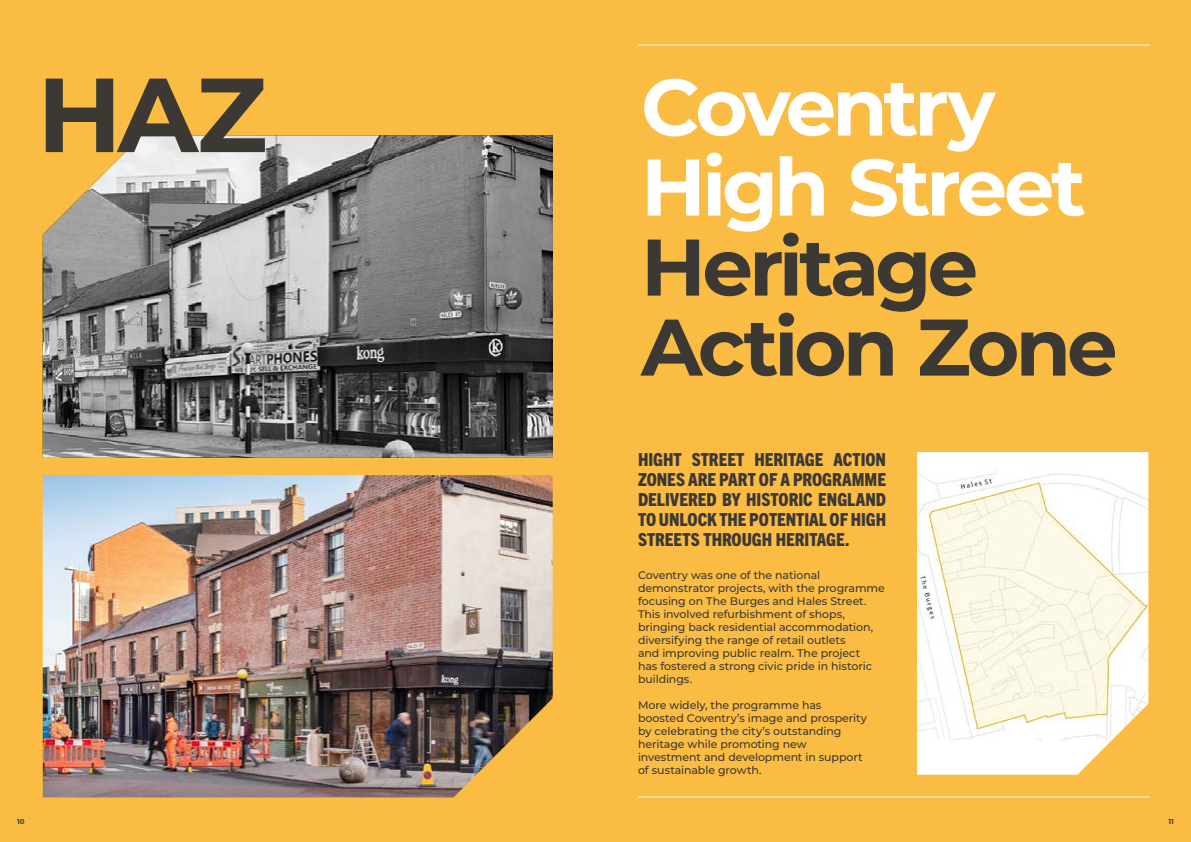
<style>
.page{position:relative;width:1191px;height:842px;background:#fbbc43}
.page>*{position:absolute;margin:0;border:0;box-sizing:border-box;transform-origin:0 0}
.t1{font:700 105px "Montserrat";color:#3c3935}
.t2{font:700 80px/80px "Montserrat";letter-spacing:-.05em;color:#fff}
.t3{font:700 80px/80px "Montserrat";letter-spacing:-.045em;color:#3c3935}
.t4{font:800 condensed 18px/20px "Trade Gothic Next LT Pro";letter-spacing:-.005em;color:#3c3935;text-align:justify}
.t5{font:500 11px/13px "Montserrat";letter-spacing:-.005em;color:#3c3935}
.t6{font:700 7px "Montserrat";color:#3c3935}
</style>
<div class="page">
<img style="left:43px;top:135px;width:510px;height:323px">
<img style="left:43px;top:475px;width:510px;height:322px">
<hr style="left:638px;top:45px;width:511px;height:1px;background:#fff">
<hr style="left:638px;top:796px;width:511px;height:1px;background:#fff">
<img style="left:917px;top:452px;width:231px;height:322px">
<h1 class="t1" style="left:37px;top:39px;width:231px">HAZ</h1>
<h2 class="t2" style="left:641px;top:63px;width:446px">Coventry<br>High Street</h2>
<h2 class="t3" style="left:641px;top:223px;width:478px">Heritage<br>Action Zone</h2>
<h3 class="t4" style="left:638px;top:448px;width:250px">HIGHT STREET HERITAGE ACTION ZONES ARE PART OF A PROGRAMME DELIVERED BY HISTORIC ENGLAND TO UNLOCK THE POTENTIAL OF HIGH STREETS THROUGH HERITAGE.</h3>
<p class="t5" style="left:638px;top:568px;width:248px">Coventry was one of the national demonstrator projects, with the programme focusing on The Burges and Hales Street.<br>This involved refurbishment of shops, bringing back residential accommodation, diversifying the range of retail outlets<br>and improving public realm. The project<br>has fostered a strong civic pride in historic buildings.</p>
<p class="t5" style="left:638px;top:698px;width:231px">More widely, the programme has boosted Coventry’s image and prosperity by celebrating the city’s outstanding heritage while promoting new investment and development in support of sustainable growth.</p>
<p class="t6" style="left:17px;top:816px;width:9px">10</p>
<p class="t6" style="left:1168px;top:816px;width:7px">11</p>
</div>
